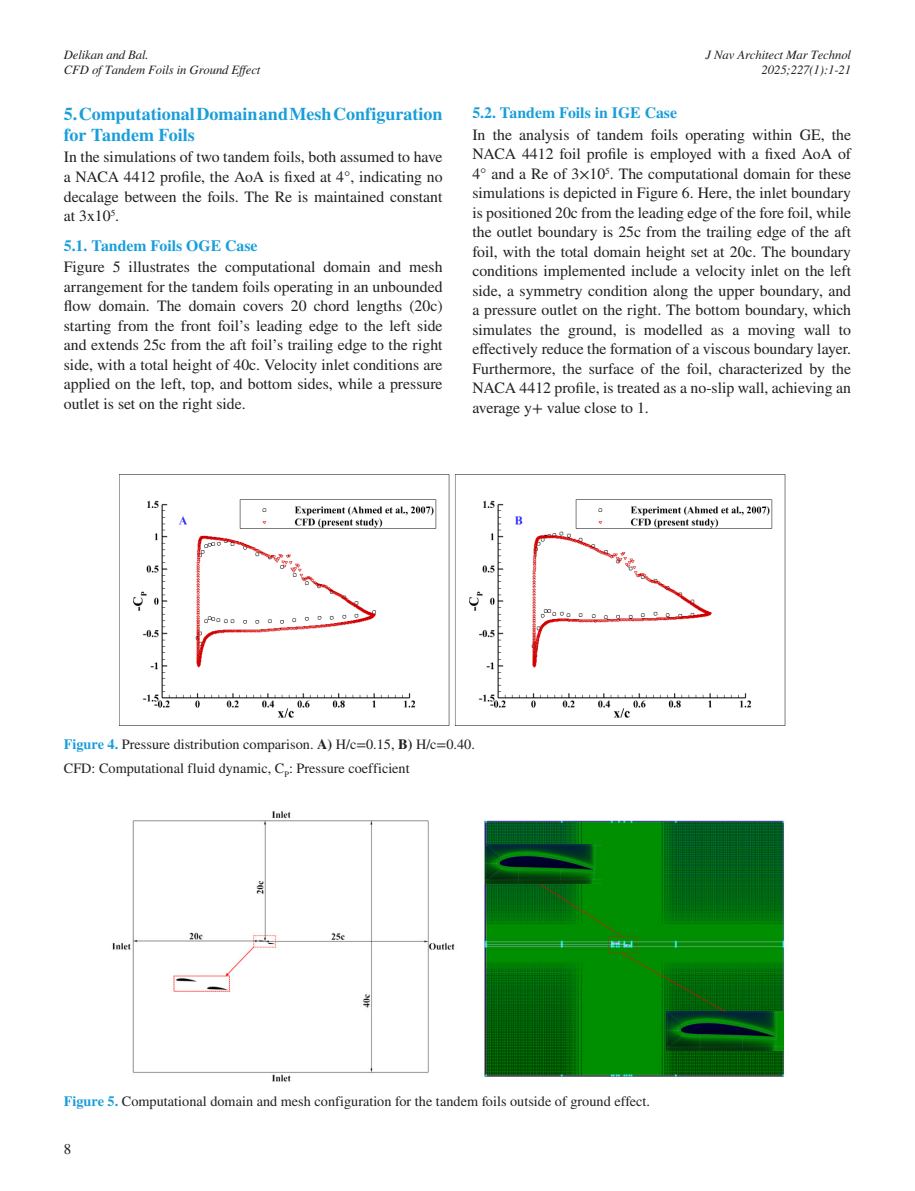
<style>
.page{position:relative;width:915px;height:1191px;background:#fff}
.page>*{position:absolute;margin:0;border:0;box-sizing:border-box;transform-origin:0 0}
.ARA_BASLIK{font:700 18px/21px "STIX General";color:#199eda}
.Normal_wrd_1{font:15.75px/19.5px "STIX General";color:#231f20;text-align:justify}
.BOLD{font:700 15.75px "STIX General";color:#199eda}
.t1{font:15px "STIX General";color:#231f20}
.RESİM-ALTI{font:14.25px "STIX General";color:#231f20}
.t2{font:italic 12.75px/15px "STIX General";letter-spacing:-.01em;color:#231f20}
.s1{font-weight:700;color:#199eda}
.s2{font-weight:700}
</style>
<div class="page">
<img style="left:112px;top:811px;width:673px;height:271px">
<img style="left:133px;top:475px;width:653px;height:250px">
<p class="t2" style="left:64px;top:47px;width:198px">Delikan and Bal.<br>CFD of Tandem Foils in Ground Effect</p>
<p class="t2" style="left:705px;top:47px;width:147px;text-align:right">J Nav Architect Mar Technol<br>2025;227(1):1-21</p>
<p class="ARA_BASLIK" style="left:64px;top:104px;width:380px">5. Computational Domain and Mesh Configuration for Tandem Foils</p>
<p class="Normal_wrd_1" style="left:64px;top:148px;width:380px">In the simulations of two tandem foils, both assumed to have a NACA 4412 profile, the AoA is fixed at 4°, indicating no decalage between the foils. The Re is maintained constant at 3x10<sup>5</sup>.</p>
<p class="BOLD" style="left:64px;top:234px;width:195px">5.1. Tandem Foils OGE Case</p>
<p class="Normal_wrd_1" style="left:64px;top:258px;width:380px">Figure 5 illustrates the computational domain and mesh arrangement for the tandem foils operating in an unbounded flow domain. The domain covers 20 chord lengths (20c) starting from the front foil’s leading edge to the left side and extends 25c from the aft foil’s trailing edge to the right side, with a total height of 40c. Velocity inlet conditions are applied on the left, top, and bottom sides, while a pressure outlet is set on the right side.</p>
<p class="BOLD" style="left:472px;top:101px;width:206px">5.2. Tandem Foils in IGE Case</p>
<p class="Normal_wrd_1" style="left:472px;top:125px;width:380px">In the analysis of tandem foils operating within GE, the NACA 4412 foil profile is employed with a fixed AoA of 4° and a Re of 3×10<sup>5</sup>. The computational domain for these simulations is depicted in Figure 6. Here, the inlet boundary is positioned 20c from the leading edge of the fore foil, while the outlet boundary is 25c from the trailing edge of the aft foil, with the total domain height set at 20c. The boundary conditions implemented include a velocity inlet on the left side, a symmetry condition along the upper boundary, and a pressure outlet on the right. The bottom boundary, which simulates the ground, is modelled as a moving wall to effectively reduce the formation of a viscous boundary layer.<br>Furthermore, the surface of the foil, characterized by the NACA 4412 profile, is treated as a no-slip wall, achieving an average y+ value close to 1.</p>
<p class="RESİM-ALTI" style="left:64px;top:734px;width:412px"><span class="s1">Figure 4.</span> Pressure distribution comparison. <span class="s2">A)</span> H/c=0.15, <span class="s2">B)</span> H/c=0.40.</p>
<p class="RESİM-ALTI" style="left:64px;top:758px;width:347px">CFD: Computational fluid dynamic, C<sub>P</sub>: Pressure coefficient</p>
<p class="RESİM-ALTI" style="left:64px;top:1091px;width:587px"><span class="s1">Figure 5.</span> Computational domain and mesh configuration for the tandem foils outside of ground effect.</p>
<p class="t1" style="left:64px;top:1138px;width:9px">8</p>
</div>
